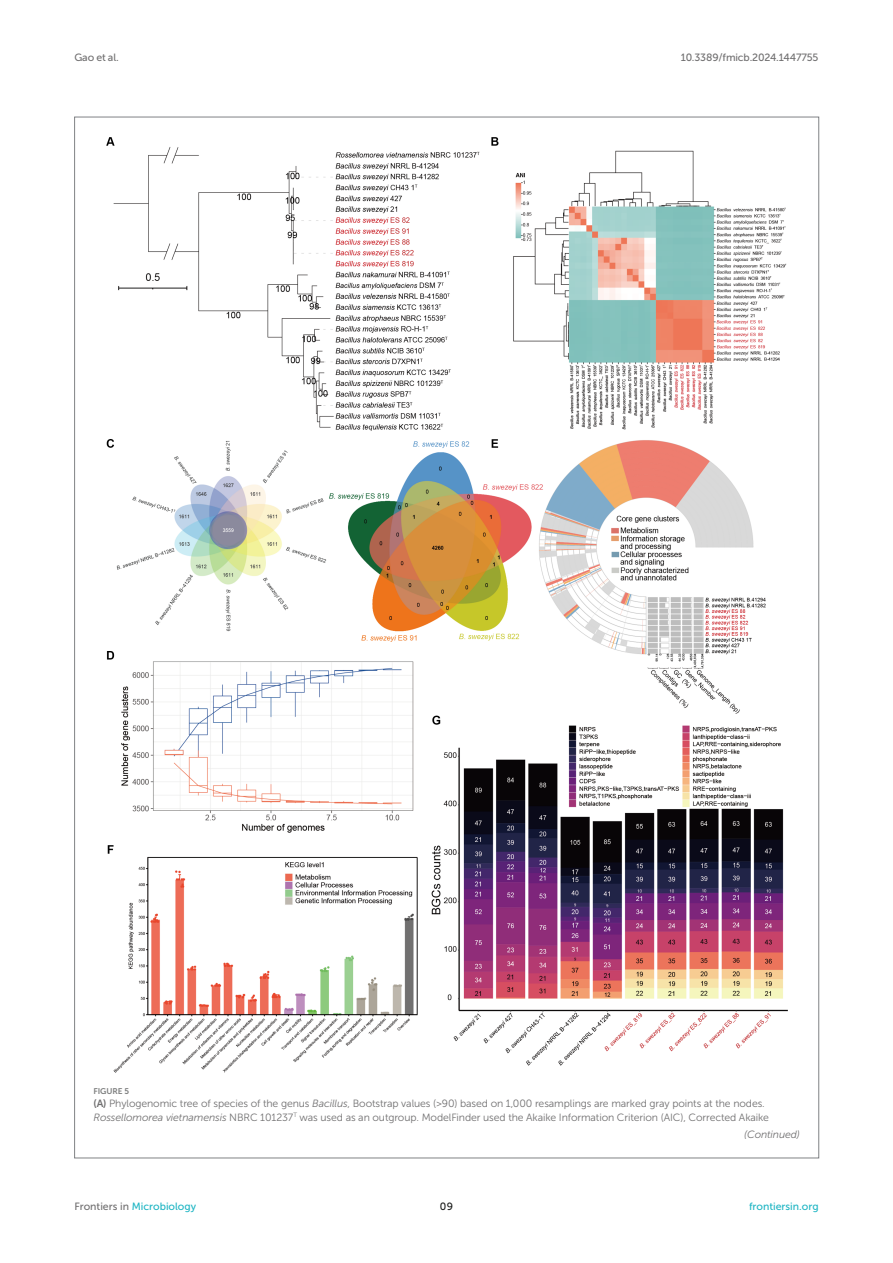
<style>
.page{position:relative;width:893px;height:1263px;background:#fff}
.page>*{position:absolute;margin:0;border:0;box-sizing:border-box;transform-origin:0 0}
.FIG_LEG{font:10.5px/13.5px "Museo Sans 300";letter-spacing:-.01em;color:#706f70}
.t1{font:10.5px "Museo Sans 500";color:#1db5c3}
.t2{font:10.5px "Museo Sans 500";letter-spacing:-.015em;color:#706f70}
.FIG_Continued{font:italic 10.5px "Museo Sans 300";letter-spacing:-.01em;color:#706f70}
.t3{font:10.5px "Museo Sans 500";color:#1b1c1b}
.FIG_HD{font:8.25px "Museo Sans 700";letter-spacing:-.01em;color:#7e7f7f}
.s1{font-family:"Museo Sans 700"}
.s2{font-style:italic}
.s3{color:#706f70}
</style>
<div class="page">
<img style="left:106px;top:137px;width:682px;height:936px">
<p class="t2" style="left:74px;top:51px;width:46px">Gao et al.</p>
<p class="t2" style="left:681px;top:51px;width:139px">10.3389/fmicb.2024.1447755</p>
<p class="FIG_HD" style="left:94px;top:1086px;width:37px">FIGURE 5</p>
<p class="FIG_LEG" style="left:94px;top:1097px;width:677px"><span class="s1">(A)</span> Phylogenomic tree of species of the genus <span class="s2">Bacillus</span>, Bootstrap values (&gt;90) based on 1,000 resamplings are marked gray points at the nodes.<br><span class="s2">Rossellomorea vietnamensis</span> NBRC 101237<sup>T</sup> was used as an outgroup. ModelFinder used the Akaike Information Criterion (AIC), Corrected Akaike</p>
<p class="FIG_Continued" style="left:744px;top:1128px;width:57px">(Continued)</p>
<p class="t1" style="left:74px;top:1200px;width:123px"><span class="s3">Frontiers in</span> Microbiology</p>
<p class="t3" style="left:440px;top:1200px;width:15px">09</p>
<p class="t1" style="left:749px;top:1200px;width:71px">frontiersin.org</p>
</div>
